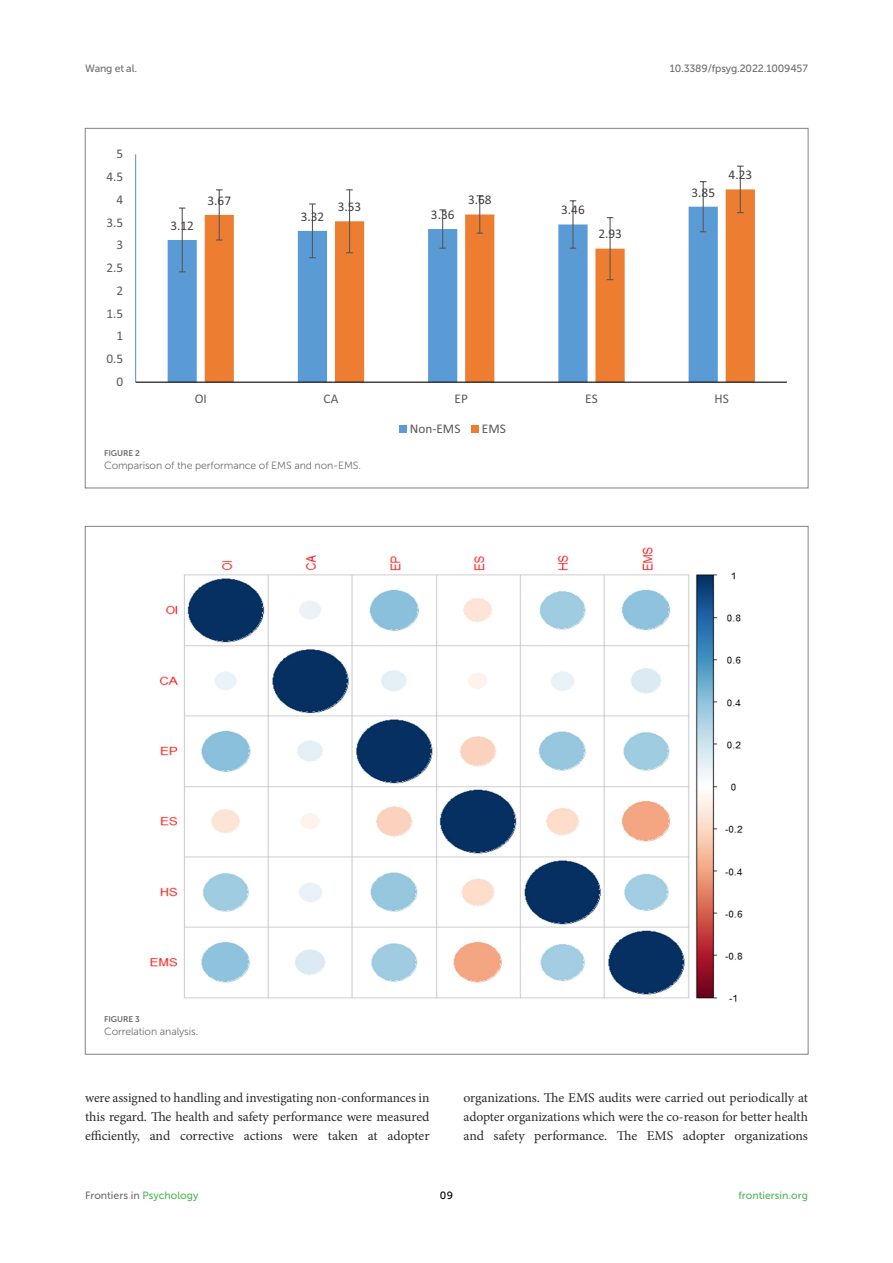
<style>
.page{position:relative;width:893px;height:1263px;background:#fff}
.page>*{position:absolute;margin:0;border:0;box-sizing:border-box;transform-origin:0 0}
.TEXT_FLUSH{font:13.5px/18.8px "Minion Pro";letter-spacing:-.005em;color:#2b2b2a;text-align:justify}
.t1{font:13.35px "Calibri";color:#595959}
.t2{font:13.35px "Calibri";color:#404040}
.FIG_LEG{font:10.5px "Museo Sans 300";letter-spacing:-.01em;color:#706f70}
.t3{font:10.5px "Museo Sans 500";letter-spacing:-.015em;color:#706f70}
.t4{font:10.5px "Museo Sans 500";color:#4eb855}
.t5{font:10.5px "Museo Sans 500";color:#000}
.FIG_HD{font:8.25px "Museo Sans 700";letter-spacing:-.01em;color:#706f70}
.s1{color:#4eb855}
</style>
<div class="page">
<svg style="left:168px;top:207px;width:37px;height:175px;fill:#5b9bd5"></svg>
<svg style="left:205px;top:189px;width:550px;height:193px"></svg>
<hr style="left:182px;top:240px;width:1px;height:32px;background:#595959">
<hr style="left:182px;top:208px;width:1px;height:32px;background:#595959">
<svg style="left:309px;top:203px;width:7px;height:55px"></svg>
<svg style="left:439px;top:209px;width:7px;height:40px"></svg>
<svg style="left:570px;top:200px;width:6px;height:49px"></svg>
<svg style="left:700px;top:181px;width:6px;height:51px"></svg>
<svg style="left:216px;top:189px;width:7px;height:52px"></svg>
<hr style="left:349px;top:221px;width:1px;height:32px;background:#595959">
<hr style="left:349px;top:190px;width:1px;height:31px;background:#595959">
<svg style="left:476px;top:195px;width:7px;height:39px"></svg>
<hr style="left:609px;top:249px;width:2px;height:31px;background:#595959">
<hr style="left:609px;top:218px;width:2px;height:31px;background:#595959">
<svg style="left:737px;top:166px;width:7px;height:47px"></svg>
<hr style="left:135px;top:154px;width:1px;height:228px;background:#5b9bd5">
<hr style="left:136px;top:382px;width:651px;height:1px;background:#000">
<div style="left:399px;top:425px;width:8px;height:7px;background:#5b9bd5"></div>
<div style="left:471px;top:425px;width:8px;height:7px;background:#ed7d31"></div>
<img style="left:150px;top:547px;width:593px;height:455px">
<p class="t3" style="left:85px;top:63px;width:53px">Wang et al.</p>
<p class="t3" style="left:670px;top:63px;width:139px">10.3389/fpsyg.2022.1009457</p>
<p class="t1" style="left:117px;top:145px;width:8px">5</p>
<p class="t1" style="left:106px;top:168px;width:18px">4.5</p>
<p class="t1" style="left:117px;top:191px;width:8px">4</p>
<p class="t1" style="left:106px;top:214px;width:18px">3.5</p>
<p class="t1" style="left:117px;top:236px;width:8px">3</p>
<p class="t1" style="left:106px;top:259px;width:18px">2.5</p>
<p class="t1" style="left:117px;top:282px;width:8px">2</p>
<p class="t1" style="left:106px;top:305px;width:18px">1.5</p>
<p class="t1" style="left:117px;top:328px;width:8px">1</p>
<p class="t1" style="left:106px;top:350px;width:18px">0.5</p>
<p class="t1" style="left:117px;top:373px;width:8px">0</p>
<p class="t2" style="left:170px;top:217px;width:25px">3.12</p>
<p class="t2" style="left:208px;top:192px;width:25px">3.67</p>
<p class="t2" style="left:338px;top:198px;width:25px">3.53</p>
<p class="t2" style="left:301px;top:208px;width:25px">3.32</p>
<p class="t2" style="left:431px;top:206px;width:25px">3.36</p>
<p class="t2" style="left:468px;top:191px;width:25px">3.68</p>
<p class="t2" style="left:561px;top:201px;width:25px">3.46</p>
<p class="t2" style="left:598px;top:226px;width:25px">2.93</p>
<p class="t2" style="left:691px;top:184px;width:25px">3.85</p>
<p class="t2" style="left:729px;top:166px;width:25px">4.23</p>
<p class="t1" style="left:195px;top:390px;width:14px">OI</p>
<p class="t1" style="left:324px;top:390px;width:16px">CA</p>
<p class="t1" style="left:455px;top:390px;width:15px">EP</p>
<p class="t1" style="left:585px;top:390px;width:14px">ES</p>
<p class="t1" style="left:715px;top:390px;width:16px">HS</p>
<p class="t1" style="left:410px;top:420px;width:52px">Non-EMS</p>
<p class="t1" style="left:482px;top:420px;width:25px">EMS</p>
<p class="FIG_HD" style="left:104px;top:448px;width:37px">FIGURE 2</p>
<p class="FIG_LEG" style="left:104px;top:460px;width:258px">Comparison of the performance of EMS and non-EMS.</p>
<p class="FIG_HD" style="left:104px;top:1014px;width:37px">FIGURE 3</p>
<p class="FIG_LEG" style="left:104px;top:1026px;width:96px">Correlation analysis.</p>
<p class="TEXT_FLUSH" style="left:85px;top:1088px;width:346px">were assigned to handling and investigating non-conformances in this regard. The health and safety performance were measured efficiently, and corrective actions were taken at adopter</p>
<p class="TEXT_FLUSH" style="left:463px;top:1088px;width:346px">organizations. The EMS audits were carried out periodically at adopter organizations which were the co-reason for better health and safety performance. The EMS adopter organizations</p>
<p class="t3" style="left:85px;top:1190px;width:115px">Frontiers in <span class="s1">Psychology</span></p>
<p class="t5" style="left:440px;top:1190px;width:15px">09</p>
<p class="t4" style="left:738px;top:1190px;width:71px">frontiersin.org</p>
</div>
